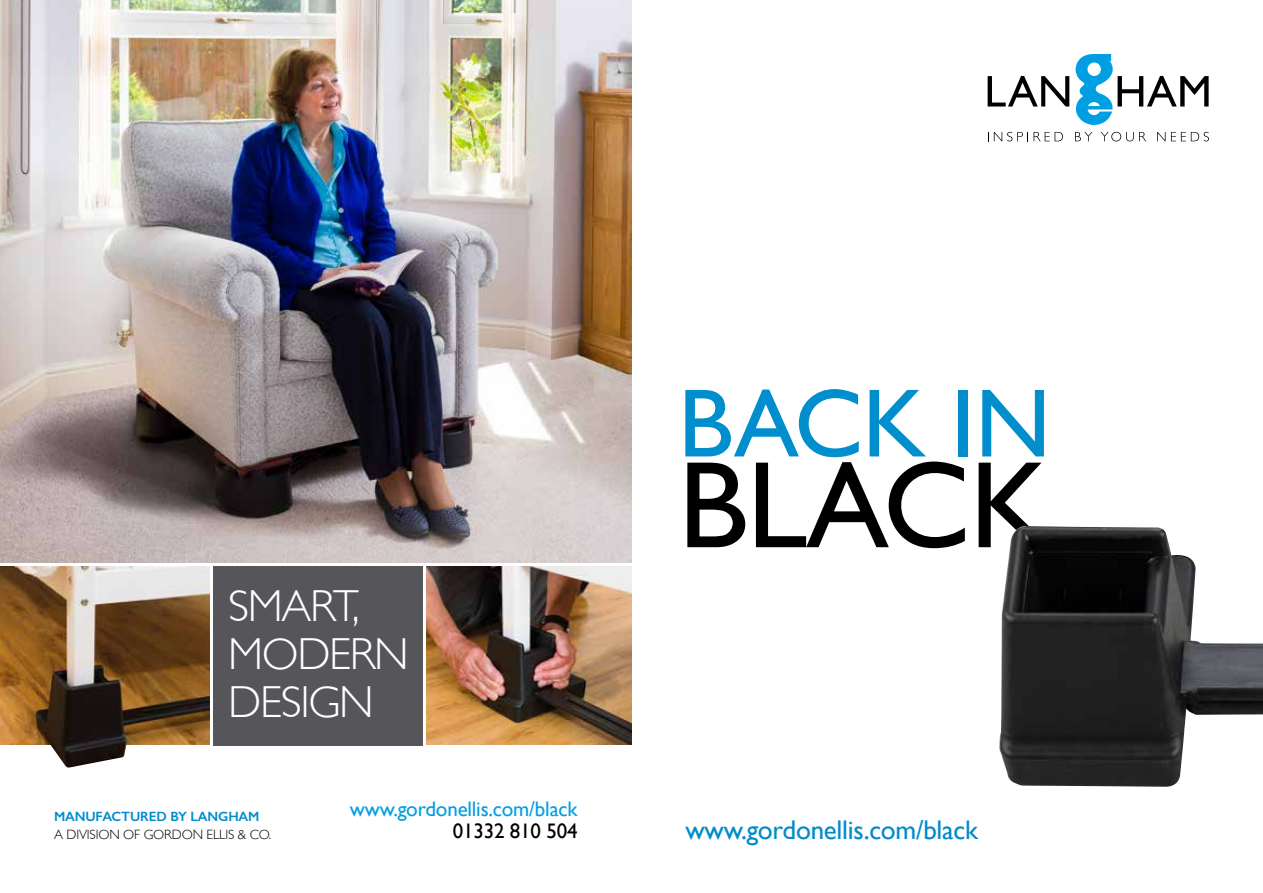
<style>
.page{position:relative;width:1263px;height:893px;background:#fff}
.page>*{position:absolute;margin:0;border:0;box-sizing:border-box;transform-origin:0 0}
.t1{font:124.05px "Gill Sans";letter-spacing:-.01em;color:#000}
.t2{font:97.5px "Gill Sans";letter-spacing:-.01em;color:#008ecd}
.t3{font:300 44.85px/48.2px "Gill Sans";letter-spacing:-.03em;color:#fff}
.t4{font:27px "Gill Sans";letter-spacing:-.01em;color:#008bcb}
.t5{font:21px "Gill Sans";letter-spacing:-.01em;color:#009fe3}
.t6{font:21px "Gill Sans";letter-spacing:-.01em;color:#000}
.t7{font:300 13.5px "Gill Sans";letter-spacing:-.01em;color:#000}
.t8{font:600 13.5px "Gill Sans";letter-spacing:-.01em;color:#008bcb}
</style>
<div class="page">
<svg style="left:988px;top:54px;width:220px;height:71px"></svg>
<svg style="left:988px;top:132px;width:75px;height:9px"></svg>
<svg style="left:1075px;top:132px;width:17px;height:9px"></svg>
<svg style="left:1100px;top:132px;width:46px;height:9px"></svg>
<svg style="left:1157px;top:132px;width:8px;height:9px"></svg>
<svg style="left:1171px;top:132px;width:38px;height:9px"></svg>
<img style="left:0;top:0;width:631px;height:562px">
<img style="left:0;top:566px;width:209px;height:179px">
<img style="left:42px;top:729px;width:85px;height:38px">
<img style="left:426px;top:566px;width:205px;height:179px">
<div style="left:213px;top:566px;width:209px;height:179px;background:#56565a"></div>
<img style="left:999px;top:526px;width:264px;height:261px">
<h3 class="t3" style="left:228px;top:580px;width:182px">SMART,<br>MODERN<br>DESIGN</h3>
<p class="t8" style="left:54px;top:809px;width:207px">MANUFACTURED BY LANGHAM</p>
<p class="t7" style="left:54px;top:824px;width:219px">A DIVISION OF GORDON ELLIS &amp; CO.</p>
<h3 class="t5" style="left:350px;top:796px;width:229px">www.gordonellis.com/black</h3>
<h3 class="t6" style="left:453px;top:819px;width:126px">01332 810 504</h3>
<h2 class="t2" style="left:678px;top:366px;width:374px">BACK IN</h2>
<h1 class="t1" style="left:678px;top:432px;width:374px">BLACK</h1>
<h3 class="t4" style="left:685px;top:814px;width:294px">www.gordonellis.com/black</h3>
</div>
